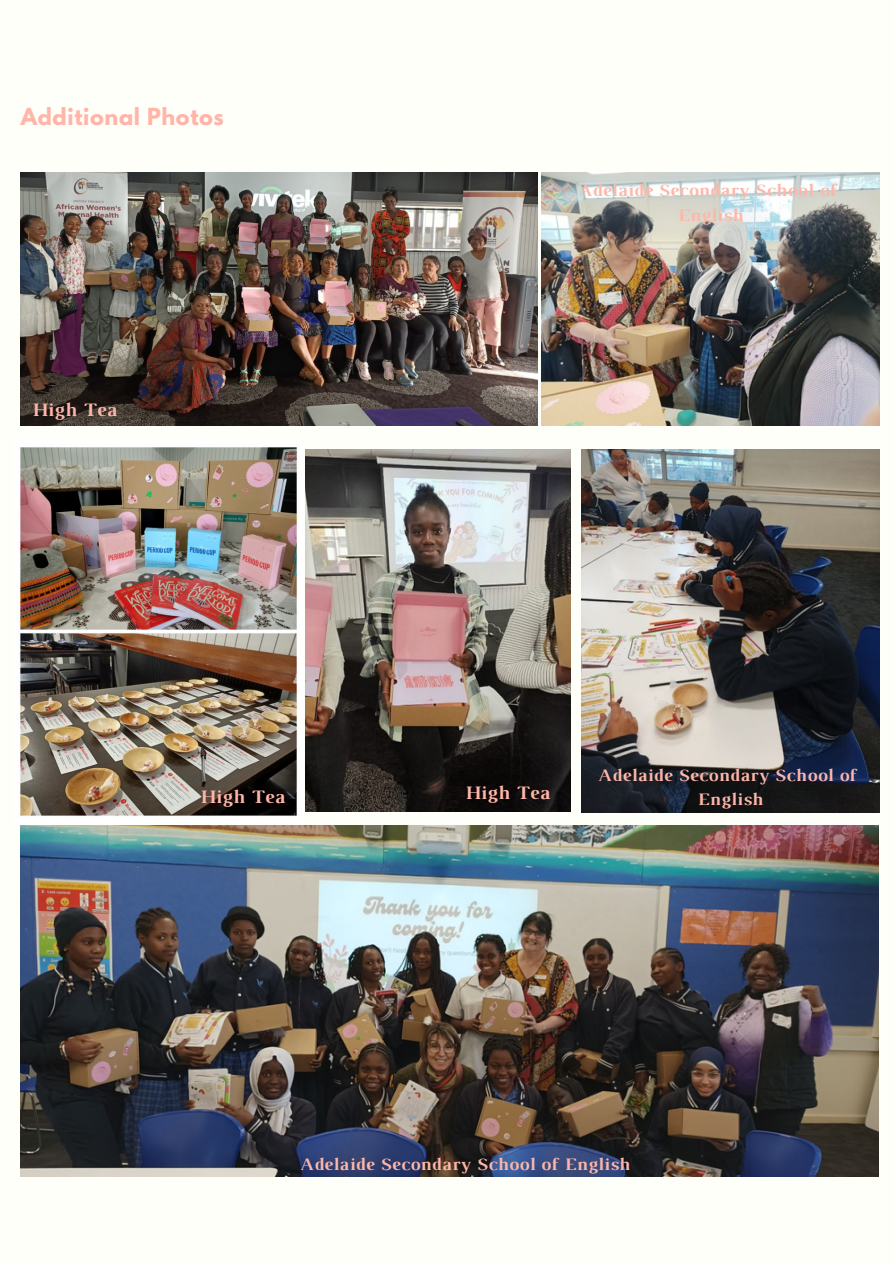
<style>
.page{position:relative;width:893px;height:1264px;background:#fff}
.page>*{position:absolute;margin:0;border:0;box-sizing:border-box;transform-origin:0 0}
.t1{font:700 20.85px "League Spartan";letter-spacing:.03em;color:#ffb6a9}
.t2{font:700 19.35px "Luthier";letter-spacing:.03em;color:#ffb6a9}
.t3{font:700 17.85px "Luthier";letter-spacing:.03em;color:#ffb6a9}
</style>
<div class="page">
<div style="left:0;top:0;width:892px;height:1262px;background:#fffff9"></div>
<img style="left:581px;top:450px;width:298px;height:362px">
<img style="left:542px;top:173px;width:337px;height:253px">
<img style="left:305px;top:449px;width:265px;height:362px">
<img style="left:20px;top:447px;width:277px;height:369px">
<img style="left:21px;top:825px;width:857px;height:351px">
<img style="left:21px;top:173px;width:516px;height:253px">
<p class="t1" style="left:21px;top:106px;width:205px">Additional Photos</p>
<p class="t2" style="left:32px;top:402px;width:86px">High Tea</p>
<p class="t3" style="left:578px;top:184px;width:260px">Adelaide Secondary School of</p>
<p class="t3" style="left:677px;top:208px;width:67px">English</p>
<p class="t2" style="left:200px;top:790px;width:86px">High Tea</p>
<p class="t2" style="left:465px;top:786px;width:86px">High Tea</p>
<p class="t3" style="left:598px;top:768px;width:260px">Adelaide Secondary School of</p>
<p class="t3" style="left:697px;top:793px;width:67px">English</p>
<p class="t3" style="left:300px;top:1157px;width:331px">Adelaide Secondary School of English</p>
</div>
